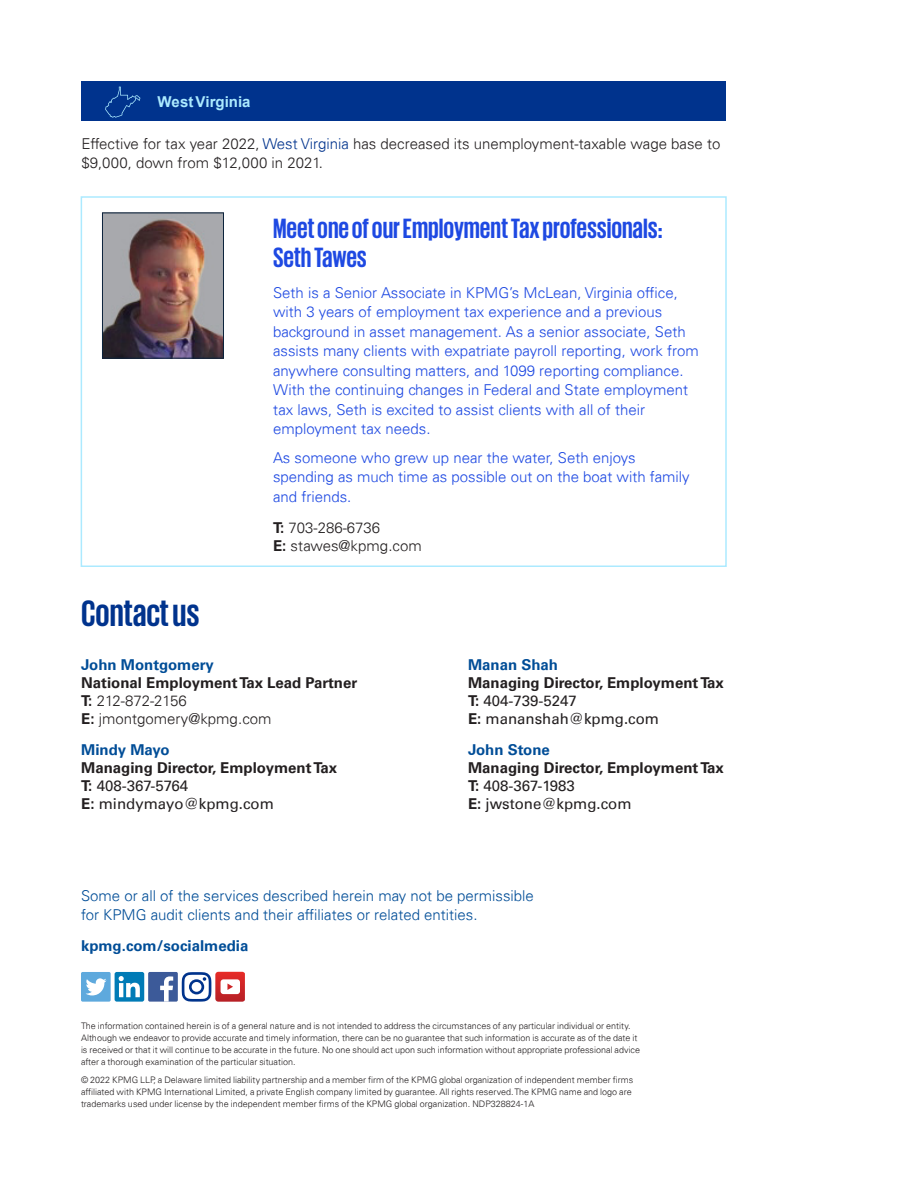
<style>
.page{position:relative;width:918px;height:1188px;background:#fff}
.page>*{position:absolute;margin:0;border:0;box-sizing:border-box;transform-origin:0 0}
.Contact_us_36pt{font:700 37.5px "KPMG";color:#00338d}
.Subhead_10pt{font:700 28.5px/28.5px "KPMG";color:#1e49e2}
.Bodycopy_10pt{font:300 15px/19.5px "Univers 45";color:#1e49e2}
.Bodycopy_10pt-2{font:300 15px/19.5px "Univers 45";color:#014d97}
.Bodycopy_10pt-3{font:300 15px/19.5px "Univers 45";color:#231f20}
.Tel_Email_10pt{font:15px/18px "Univers 55 Roman";color:#231f20}
.Country_Title{font:700 15px "Univers 65";color:#231f20}
.Tel_Email_10pt-2{font:300 15px/18px "Univers 45";color:#231f20}
.Name{font:700 15px "Univers 65";color:#014d97}
.Tel_Email_10pt-3{font:700 15px "Univers 65";color:#231f20}
.URL{font:700 15px "Univers 65";color:#014d97}
.Subhead_10pt_White{font:700 15px "Arial";color:#aceaff}
.Legal_6pt{font:300 9px/12px "Univers 45";color:#231f20}
.s1{color:#00338d}
.s2{font-family:"Univers 65";font-weight:700}
</style>
<div class="page">
<div style="left:115px;top:972px;width:29px;height:30px;background:#007bb6;border-radius:2px"></div>
<svg style="left:119px;top:976px;width:21px;height:21px"></svg>
<div style="left:148px;top:972px;width:30px;height:30px;background:#3c5a99;border-radius:2px"></div>
<svg style="left:160px;top:976px;width:13px;height:26px"></svg>
<div style="left:81px;top:972px;width:30px;height:30px;background:#5ea9dd;border-radius:2px"></div>
<svg style="left:86px;top:978px;width:21px;height:17px"></svg>
<svg style="left:182px;top:972px;width:63px;height:30px"></svg>
<div style="left:81px;top:81px;width:645px;height:40px;background:#00338d"></div>
<div style="left:81px;top:196px;width:646px;height:371px;border:2px solid #aceaff"></div>
<img style="left:104px;top:215px;width:118px;height:141px">
<div style="left:102px;top:213px;width:122px;height:145px;border:1px solid #0c233c"></div>
<svg style="left:105px;top:87px;width:35px;height:31px"></svg>
<p class="Subhead_10pt_White" style="left:158px;top:91px;width:95px">West Virginia</p>
<p class="Bodycopy_10pt-3" style="left:81px;top:133px;width:640px">Effective for tax year 2022, <span class="s1">West Virginia</span> has decreased its unemployment-taxable wage base to $9,000, down from $12,000 in 2021.</p>
<p class="Subhead_10pt" style="left:273px;top:213px;width:391px">Meet one of our Employment Tax professionals:<br>Seth Tawes</p>
<p class="Bodycopy_10pt" style="left:273px;top:283px;width:427px">Seth is a Senior Associate in KPMG’s McLean, Virginia office, with 3 years of employment tax experience and a previous background in asset management. As a senior associate, Seth assists many clients with expatriate payroll reporting, work from anywhere consulting matters, and 1099 reporting compliance.<br>With the continuing changes in Federal and State employment tax laws, Seth is excited to assist clients with all of their employment tax needs.</p>
<p class="Bodycopy_10pt" style="left:273px;top:448px;width:418px">As someone who grew up near the water, Seth enjoys spending as much time as possible out on the boat with family and friends.</p>
<p class="Tel_Email_10pt-2" style="left:273px;top:519px;width:150px"><span class="s2">T:</span> 703-286-6736<br><span class="s2">E:</span> stawes@kpmg.com</p>
<p class="Contact_us_36pt" style="left:81px;top:595px;width:120px">Contact us</p>
<p class="Name" style="left:81px;top:656px;width:134px">John Montgomery</p>
<p class="Tel_Email_10pt-3" style="left:81px;top:674px;width:278px">National Employment Tax Lead Partner</p>
<p class="Tel_Email_10pt-2" style="left:81px;top:691px;width:192px"><span class="s2">T:</span> 212-872-2156<br><span class="s2">E:</span> jmontgomery@kpmg.com</p>
<p class="Name" style="left:81px;top:741px;width:90px">Mindy Mayo</p>
<p class="Country_Title" style="left:81px;top:759px;width:257px">Managing Director, Employment Tax</p>
<p class="Tel_Email_10pt" style="left:81px;top:777px;width:194px"><span class="s2">T:</span> 408-367-5764<br><span class="s2">E:</span> mindymayo@kpmg.com</p>
<p class="Name" style="left:468px;top:656px;width:92px">Manan Shah</p>
<p class="Country_Title" style="left:468px;top:674px;width:257px">Managing Director, Employment Tax</p>
<p class="Tel_Email_10pt" style="left:468px;top:691px;width:193px"><span class="s2">T:</span> 404-739-5247<br><span class="s2">E:</span> mananshah@kpmg.com</p>
<p class="Name" style="left:468px;top:741px;width:83px">John Stone</p>
<p class="Country_Title" style="left:468px;top:759px;width:257px">Managing Director, Employment Tax</p>
<p class="Tel_Email_10pt" style="left:468px;top:777px;width:165px"><span class="s2">T:</span> 408-367-1983<br><span class="s2">E:</span> jwstone@kpmg.com</p>
<p class="Bodycopy_10pt-2" style="left:81px;top:886px;width:454px">Some or all of the services described herein may not be permissible for KPMG audit clients and their affiliates or related entities.</p>
<p class="URL" style="left:81px;top:937px;width:169px">kpmg.com/socialmedia</p>
<p class="Legal_6pt" style="left:81px;top:1020px;width:561px">The information contained herein is of a general nature and is not intended to address the circumstances of any particular individual or entity.<br>Although we endeavor to provide accurate and timely information, there can be no guarantee that such information is accurate as of the date it is received or that it will continue to be accurate in the future. No one should act upon such information without appropriate professional advice after a thorough examination of the particular situation.</p>
<p class="Legal_6pt" style="left:81px;top:1074px;width:554px">© 2022 KPMG LLP, a Delaware limited liability partnership and a member firm of the KPMG global organization of independent member firms affiliated with KPMG International Limited, a private English company limited by guarantee. All rights reserved. The KPMG name and logo are trademarks used under license by the independent member firms of the KPMG global organization. NDP328824-1A</p>
</div>
